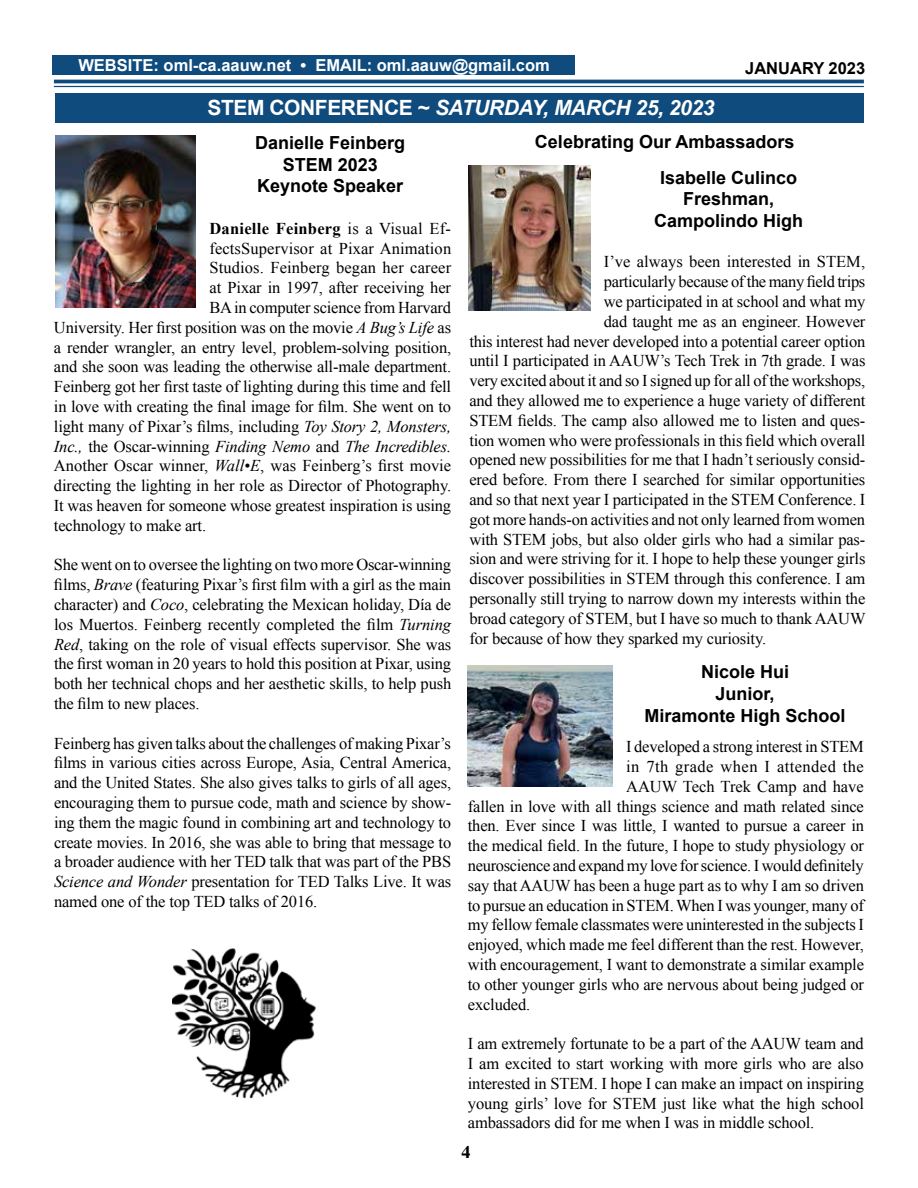
<style>
.page{position:relative;width:918px;height:1188px;background:#fff}
.page>*{position:absolute;margin:0;border:0;box-sizing:border-box;transform-origin:0 0}
.t1{font:italic 700 21px "Arial";letter-spacing:-.02em;color:#fff}
.t2{font:700 18px/21.6px "Arial";color:#000;text-align:center}
.t3{font:700 18px "Times";color:#000}
.t4{font:16.5px/19.8px "Times New Roman";letter-spacing:-.01em;color:#000;text-align:justify}
.t5{font:16.5px "Times New Roman";letter-spacing:.01em;color:#000}
.t6{font:italic 16.5px "Times New Roman";letter-spacing:-.01em;color:#000}
.t7{font:700 16.5px "Arial";color:#fff}
.t8{font:700 16.5px "Times New Roman";letter-spacing:.015em;color:#000}
.t9{font:16.5px "Times New Roman";letter-spacing:.025em;color:#000}
.t10{font:700 16.5px "Arial";color:#000}
.s1{font-style:normal}
.s2{font-weight:400}
.s3{font-style:italic}
</style>
<div class="page">
<svg style="left:54px;top:83px;width:810px;height:3px"></svg>
<hr style="left:54px;top:80px;width:810px;height:3px;background:#0f4b7d">
<hr style="left:54px;top:86px;width:810px;height:1px;background:#0f4b7d">
<div style="left:56px;top:93px;width:808px;height:30px;background:#0f4b7d"></div>
<div style="left:52px;top:55px;width:523px;height:20px;background:#0f4b7d"></div>
<img style="left:172px;top:948px;width:144px;height:151px">
<img style="left:56px;top:135px;width:140px;height:173px">
<img style="left:468px;top:665px;width:145px;height:121px">
<img style="left:468px;top:165px;width:122px;height:146px">
<p class="t7" style="left:78px;top:55px;width:473px">WEBSITE: oml-ca.aauw.net • EMAIL: oml.aauw@gmail.com</p>
<p class="t10" style="left:745px;top:57px;width:122px">JANUARY 2023</p>
<p class="t1" style="left:207px;top:94px;width:508px"><span class="s1">STEM CONFERENCE ~</span> SATURDAY, MARCH 25, 2023</p>
<p class="t2" style="left:255px;top:133px;width:152px">Danielle Feinberg<br>STEM 2023<br>Keynote Speaker</p>
<p class="t8" style="left:209px;top:217px;width:243px">Danielle Feinberg <span class="s2">is a Visual Ef-</span></p>
<p class="t5" style="left:209px;top:237px;width:243px">fectsSupervisor at Pixar Animation</p>
<p class="t5" style="left:209px;top:257px;width:243px">Studios. Feinberg began her career</p>
<p class="t4" style="left:209px;top:278px;width:243px">at Pixar in 1997, after receiving her</p>
<p class="t4" style="left:209px;top:297px;width:243px">BA in computer science from Harvard</p>
<p class="t4" style="left:54px;top:317px;width:399px">University. Her first position was on the movie <span class="s3">A Bug’s Life</span> as</p>
<p class="t4" style="left:54px;top:337px;width:399px">a render wrangler, an entry level, problem-solving position,</p>
<p class="t4" style="left:54px;top:357px;width:399px">and she soon was leading the otherwise all-male department.</p>
<p class="t4" style="left:54px;top:377px;width:399px">Feinberg got her first taste of lighting during this time and fell</p>
<p class="t4" style="left:54px;top:396px;width:399px">in love with creating the final image for film. She went on to</p>
<p class="t4" style="left:54px;top:416px;width:399px">light many of Pixar’s films, including <span class="s3">Toy Story 2, Monsters,</span></p>
<p class="t6" style="left:54px;top:435px;width:399px">Inc., <span class="s1">the Oscar-winning</span> Finding Nemo <span class="s1">and</span> The Incredibles.</p>
<p class="t4" style="left:54px;top:456px;width:399px">Another Oscar winner, <span class="s3">Wall•E</span>, was Feinberg’s first movie</p>
<p class="t4" style="left:54px;top:476px;width:399px">directing the lighting in her role as Director of Photography.</p>
<p class="t4" style="left:54px;top:495px;width:399px">It was heaven for someone whose greatest inspiration is using</p>
<p class="t4" style="left:54px;top:515px;width:154px">technology to make art.</p>
<p class="t4" style="left:54px;top:555px;width:399px">She went on to oversee the lighting on two more Oscar-winning films, <span class="s3">Brave</span> (featuring Pixar’s first film with a girl as the main character) and <span class="s3">Coco</span>, celebrating the Mexican holiday, Día de los Muertos. Feinberg recently completed the film <span class="s3">Turning Red</span>, taking on the role of visual effects supervisor. She was the first woman in 20 years to hold this position at Pixar, using both her technical chops and her aesthetic skills, to help push the film to new places.</p>
<p class="t4" style="left:54px;top:733px;width:399px">Feinberg has given talks about the challenges of making Pixar’s films in various cities across Europe, Asia, Central America, and the United States. She also gives talks to girls of all ages, encouraging them to pursue code, math and science by show&shy;ing them the magic found in combining art and technology to create movies. In 2016, she was able to bring that message to a broader audience with her TED talk that was part of the PBS <span class="s3">Science and Wonder</span> presentation for TED Talks Live. It was named one of the top TED talks of 2016.</p>
<p class="t2" style="left:535px;top:132px;width:261px">Celebrating Our Ambassadors</p>
<p class="t2" style="left:654px;top:167px;width:151px">Isabelle Culinco<br>Freshman,<br>Campolindo High</p>
<p class="t4" style="left:604px;top:252px;width:263px">I’ve always been interested in STEM,</p>
<p class="t4" style="left:604px;top:271px;width:263px">particularly because of the many field trips</p>
<p class="t4" style="left:604px;top:291px;width:263px">we participated in at school and what my</p>
<p class="t4" style="left:604px;top:311px;width:263px">dad taught me as an engineer. However</p>
<p class="t4" style="left:469px;top:331px;width:398px">this interest had never developed into a potential career option</p>
<p class="t4" style="left:469px;top:351px;width:398px">until I participated in AAUW’s Tech Trek in 7th grade. I was</p>
<p class="t4" style="left:469px;top:370px;width:397px">very excited about it and so I signed up for all of the workshops,</p>
<p class="t4" style="left:469px;top:390px;width:398px">and they allowed me to experience a huge variety of different</p>
<p class="t4" style="left:469px;top:410px;width:398px">STEM fields. The camp also allowed me to listen and ques-</p>
<p class="t4" style="left:469px;top:430px;width:398px">tion women who were professionals in this field which overall</p>
<p class="t4" style="left:469px;top:450px;width:398px">opened new possibilities for me that I hadn’t seriously consid-</p>
<p class="t4" style="left:469px;top:469px;width:398px">ered before. From there I searched for similar opportunities</p>
<p class="t4" style="left:469px;top:489px;width:397px">and so that next year I participated in the STEM Conference. I</p>
<p class="t4" style="left:469px;top:509px;width:397px">got more hands-on activities and not only learned from women</p>
<p class="t4" style="left:469px;top:529px;width:398px">with STEM jobs, but also older girls who had a similar pas-</p>
<p class="t4" style="left:469px;top:549px;width:398px">sion and were striving for it. I hope to help these younger girls</p>
<p class="t4" style="left:469px;top:568px;width:398px">discover possibilities in STEM through this conference. I am</p>
<p class="t4" style="left:469px;top:588px;width:398px">personally still trying to narrow down my interests within the</p>
<p class="t4" style="left:469px;top:608px;width:398px">broad category of STEM, but I have so much to thank AAUW</p>
<p class="t4" style="left:469px;top:628px;width:298px">for because of how they sparked my curiosity.</p>
<p class="t2" style="left:645px;top:662px;width:203px">Nicole Hui<br>Junior,<br>Miramonte High School</p>
<p class="t4" style="left:626px;top:737px;width:239px">I developed a strong interest in STEM</p>
<p class="t9" style="left:626px;top:755px;width:239px">in 7th grade when I attended the</p>
<p class="t4" style="left:626px;top:776px;width:239px">AAUW Tech Trek Camp and have</p>
<p class="t4" style="left:468px;top:796px;width:398px">fallen in love with all things science and math related since</p>
<p class="t4" style="left:468px;top:816px;width:398px">then. Ever since I was little, I wanted to pursue a career in</p>
<p class="t4" style="left:468px;top:836px;width:398px">the medical field. In the future, I hope to study physiology or</p>
<p class="t4" style="left:468px;top:855px;width:397px">neuroscience and expand my love for science. I would definitely</p>
<p class="t4" style="left:468px;top:875px;width:398px">say that AAUW has been a huge part as to why I am so driven</p>
<p class="t4" style="left:468px;top:895px;width:398px">to pursue an education in STEM. When I was younger, many of</p>
<p class="t4" style="left:468px;top:915px;width:398px">my fellow female classmates were uninterested in the subjects I</p>
<p class="t4" style="left:468px;top:935px;width:398px">enjoyed, which made me feel different than the rest. However,</p>
<p class="t4" style="left:468px;top:954px;width:398px">with encouragement, I want to demonstrate a similar example</p>
<p class="t4" style="left:468px;top:974px;width:398px">to other younger girls who are nervous about being judged or</p>
<p class="t4" style="left:468px;top:994px;width:64px">excluded.</p>
<p class="t4" style="left:468px;top:1034px;width:398px">I am extremely fortunate to be a part of the AAUW team and I am excited to start working with more girls who are also interested in STEM. I hope I can make an impact on inspiring young girls’ love for STEM just like what the high school ambassadors did for me when I was in middle school.</p>
<p class="t3" style="left:462px;top:1135px;width:10px">4</p>
</div>
